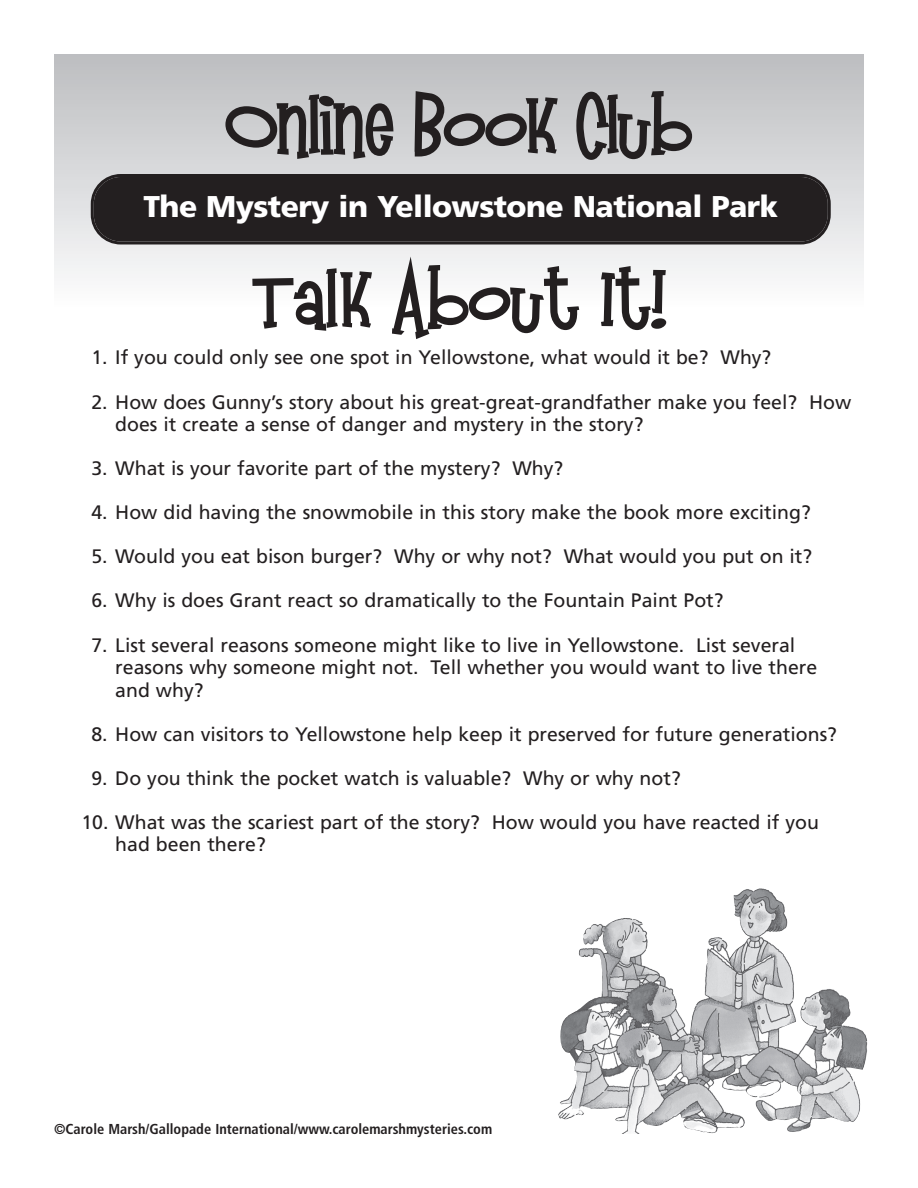
<style>
.page{position:relative;width:918px;height:1188px;background:#fff}
.page>*{position:absolute;margin:0;border:0;box-sizing:border-box;transform-origin:0 0}
.t1{font:72px "Mandingo";color:#231f20}
.t2{font:900 30px "Frutiger";letter-spacing:-.02em;color:#fff}
.t3{font:19.5px/22.5px "Frutiger";color:#231f20}
.t4{font:700 condensed 14.4px "Frutiger";color:#231f20}
</style>
<div class="page">
<div style="left:54px;top:54px;width:810px;height:252px;background:linear-gradient(to bottom,#bcbdc0,#fafafb)"></div>
<div style="left:91px;top:174px;width:740px;height:70px;background:#231f20"></div>
<img style="left:576px;top:888px;width:292px;height:246px">
<h1 class="t1" style="left:226px;top:86px;width:468px">Online Book Club</h1>
<h2 class="t2" style="left:143px;top:194px;width:636px">The Mystery in Yellowstone National Park</h2>
<h1 class="t1" style="left:252px;top:260px;width:415px">Talk About It!</h1>
<p class="t3" style="left:91px;top:348px;width:682px">1. If you could only see one spot in Yellowstone, what would it be? Why?</p>
<p class="t3" style="left:115px;top:392px;width:738px;text-indent:-24px">2. How does Gunny’s story about his great-great-grandfather make you feel? How does it create a sense of danger and mystery in the story?</p>
<p class="t3" style="left:91px;top:459px;width:473px">3. What is your favorite part of the mystery? Why?</p>
<p class="t3" style="left:91px;top:503px;width:721px">4. How did having the snowmobile in this story make the book more exciting?</p>
<p class="t3" style="left:91px;top:547px;width:722px">5. Would you eat bison burger? Why or why not? What would you put on it?</p>
<p class="t3" style="left:91px;top:591px;width:634px">6. Why is does Grant react so dramatically to the Fountain Paint Pot?</p>
<p class="t3" style="left:115px;top:635px;width:704px;text-indent:-24px">7. List several reasons someone might like to live in Yellowstone. List several reasons why someone might not. Tell whether you would want to live there and why?</p>
<p class="t3" style="left:91px;top:724px;width:747px">8. How can visitors to Yellowstone help keep it preserved for future generations?</p>
<p class="t3" style="left:91px;top:768px;width:591px">9. Do you think the pocket watch is valuable? Why or why not?</p>
<p class="t3" style="left:115px;top:812px;width:705px;text-indent:-34px">10. What was the scariest part of the story? How would you have reacted if you had been there?</p>
<p class="t4" style="left:54px;top:1123px;width:440px">©Carole Marsh/Gallopade International/www.carolemarshmysteries.com</p>
</div>
